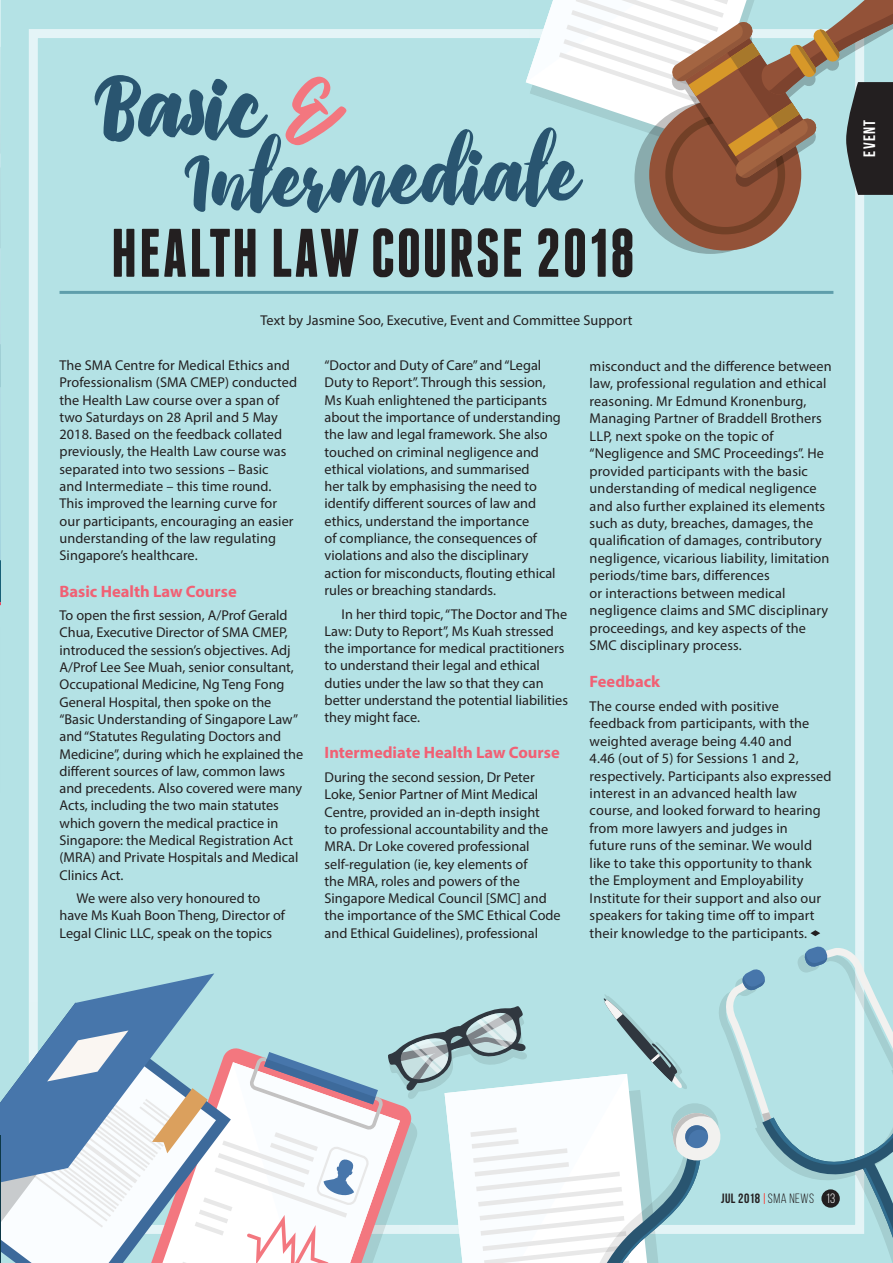
<style>
.page{position:relative;width:893px;height:1263px;background:#b4e2e5}
.page>*{position:absolute;margin:0;border:0;box-sizing:border-box;transform-origin:0 0}
.t1{font:500 75.15px "Priscillia Script";color:#295570}
.t2{font:700 68.55px "Franchise Free";letter-spacing:.02em;color:#231f20}
.t3{font:500 67.2px "Priscillia Script";color:#295570}
.t4{font:700 16.5px "Myriad Pro";color:#f16074}
.t5{font:700 16.5px "Bebas Neue";letter-spacing:.075em;color:#fff}
.t6{font:14.25px/17.2px "Myriad Pro";color:#231f20}
.t7{font:13.5px "Bebas Neue";letter-spacing:.035em;color:#231f20}
.s1{color:#f3777f}
.s2{font-style:inherit}
.s3{color:#fff}
</style>
<div class="page">
<div style="left:29px;top:29px;width:835px;height:1205px;border:9px solid #fafdff"></div>
<svg style="left:634px;top:102px;width:152px;height:152px"></svg>
<div style="left:649px;top:98px;width:152px;height:152px;background:#935238;border-radius:50%"></div>
<svg style="left:0;top:0;width:1px;height:606px"></svg>
<svg style="left:810px;top:930px;width:10px;height:6px"></svg>
<svg style="left:526px;top:0;width:367px;height:234px"></svg>
<svg style="left:0;top:946px;width:893px;height:317px"></svg>
<h1 class="t1" style="left:95px;top:65px;width:239px">Basic <span class="s1">&amp;</span></h1>
<h3 class="t3" style="left:184px;top:143px;width:395px;rotate:-1deg">Intermediate</h3>
<h2 class="t2" style="left:111px;top:221px;width:526px">HEALTH LAW COURSE 2018</h2>
<p class="t6" style="left:260px;top:312px;width:373px">Text by Jasmine Soo, Executive, Event and Committee Support</p>
<p class="t6" style="left:60px;top:356px;width:239px">The SMA Centre for Medical Ethics and Professionalism (SMA CMEP) conducted the Health Law course over a span of two Saturdays on 28 April and 5 May 2018. Based on the feedback collated previously, the Health Law course was separated into two sessions – Basic<br>and Intermediate – this time round.<br>This improved the learning curve for our participants, encouraging an easier understanding of the law regulating Singapore’s healthcare.</p>
<p class="t4" style="left:60px;top:580px;width:179px">Basic Health Law Course</p>
<p class="t6" style="left:60px;top:607px;width:245px">To open the first session, A/Prof Gerald Chua, Executive Director of SMA CMEP, introduced the session’s objectives. Adj A/Prof Lee See Muah, senior consultant, Occupational Medicine, Ng Teng Fong General Hospital, then spoke on the “Basic Understanding of Singapore Law” and “Statutes Regulating Doctors and Medicine”, during which he explained the different sources of law, common laws and precedents. Also covered were many Acts, including the two main statutes which govern the medical practice in Singapore: the Medical Registration Act (MRA) and Private Hospitals and Medical Clinics Act.</p>
<p class="t6" style="left:60px;top:889px;width:227px;text-indent:17px">We were also very honoured to have Ms Kuah Boon Theng, Director of<br>Legal Clinic LLC, speak on the topics</p>
<p class="t6" style="left:325px;top:356px;width:238px">“Doctor and Duty of Care” and “Legal Duty to Report”. Through this session, Ms Kuah enlightened the participants about the importance of understanding the law and legal framework. She also touched on criminal negligence and ethical violations, and summarised<br>her talk by emphasising the need to identify different sources of law and ethics, understand the importance<br>of compliance, the consequences of violations and also the disciplinary action for misconducts, flouting ethical rules or breaching standards.</p>
<p class="t6" style="left:325px;top:605px;width:245px;text-indent:17px">In her third topic, “The Doctor and The Law: Duty to Report”, Ms Kuah stressed the importance for medical practitioners to understand their legal and ethical duties under the law so that they can better understand the potential liabilities they might face.</p>
<p class="t4" style="left:325px;top:742px;width:237px">Intermediate Health Law Course</p>
<p class="t6" style="left:325px;top:768px;width:238px">During the second session, Dr Peter Loke, Senior Partner of Mint Medical Centre, provided an in-depth insight<br>to professional accountability and the MRA. Dr Loke covered professional self-regulation (ie, key elements of<br>the MRA, roles and powers of the Singapore Medical Council [SMC] and the importance of the SMC Ethical Code and Ethical Guidelines), professional</p>
<p class="t6" style="left:590px;top:357px;width:243px">misconduct and the difference between law, professional regulation and ethical reasoning. Mr Edmund Kronenburg, Managing Partner of Braddell Brothers LLP, next spoke on the topic of “Negligence and SMC Proceedings”. He provided participants with the basic understanding of medical negligence and also further explained its elements such as duty, breaches, damages, the qualification of damages, contributory negligence, vicarious liability, limitation periods/time bars, differences<br>or interactions between medical negligence claims and SMC disciplinary proceedings, and key aspects of the SMC disciplinary process.</p>
<p class="t4" style="left:590px;top:670px;width:72px">Feedback</p>
<p class="t6" style="left:590px;top:697px;width:243px">The course ended with positive feedback from participants, with the weighted average being 4.40 and<br>4.46 (out of 5) for Sessions 1 and 2, respectively. Participants also expressed interest in an advanced health law course, and looked forward to hearing from more lawyers and judges in<br>future runs of the seminar. We would like to take this opportunity to thank the Employment and Employability Institute for their support and also our speakers for taking time off to impart their knowledge to the participants.</p>
<p class="t5" style="left:860px;top:157px;width:38px;rotate:-90deg">EVENT</p>
<p class="t7" style="left:721px;top:1191px;width:116px">JUL 2018 <span class="s2">SMA NEWS</span> <span class="s3">13</span></p>
</div>
